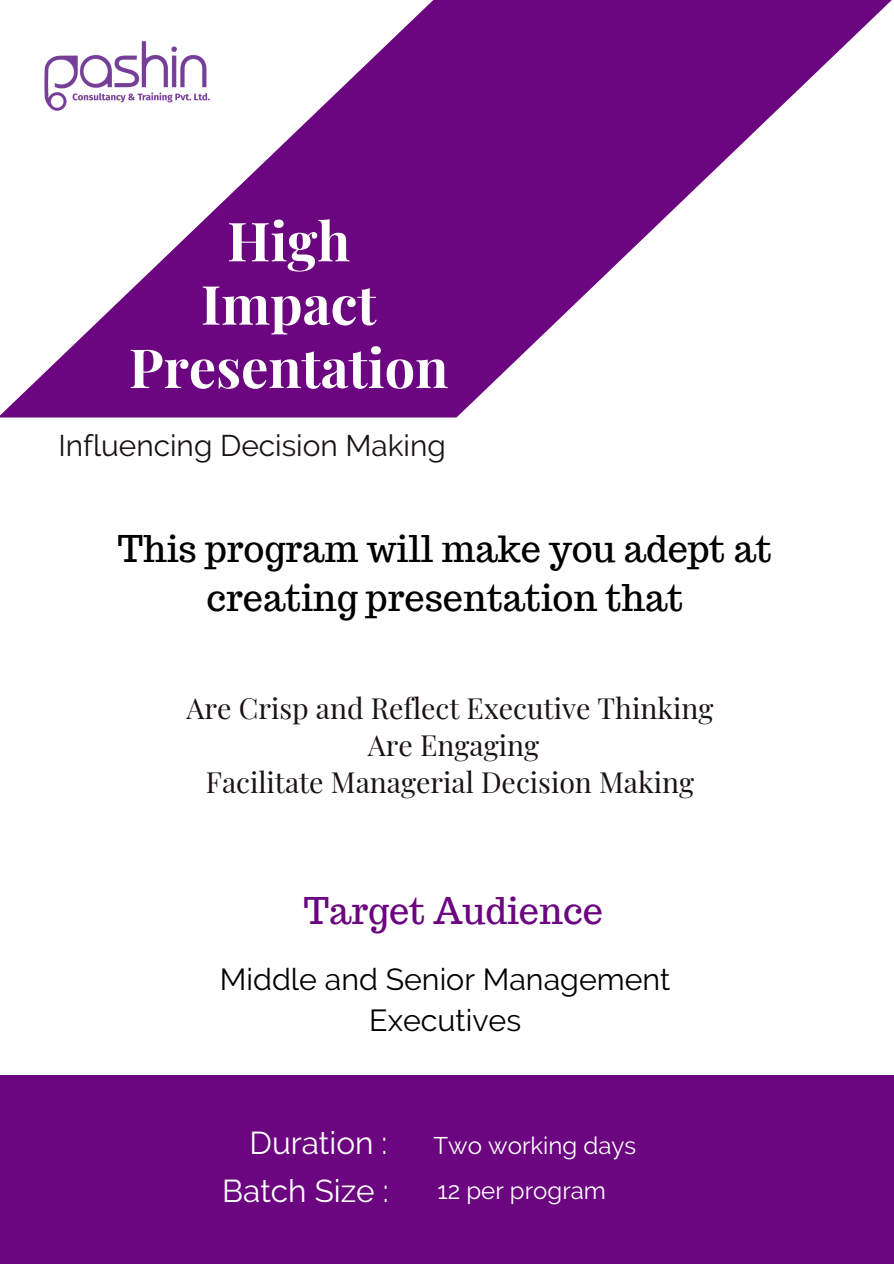
<style>
.page{position:relative;width:894px;height:1264px;background:#fff}
.page>*{position:absolute;margin:0;border:0;box-sizing:border-box;transform-origin:0 0}
.t1{font:700 54px/63.3px "Playfair Display";color:#fff;text-align:center}
.t2{font:36px/49.5px "Trocchi";color:#000;text-align:center}
.t3{font:36px "Trocchi";color:#6b0580}
.t4{font:31.5px "Raleway";color:#fff}
.t5{font:30.3px/41.2px "Raleway";color:#000;text-align:center}
.t6{font:29.85px "Raleway";color:#191315}
.t7{font:28.5px/37.3px "Playfair Display";color:#191315;text-align:center}
.t8{font:24px/45.2px "Raleway";color:#fff}
</style>
<div class="page">
<svg style="left:0;top:0;width:892px;height:417px;fill:#6b0580"></svg>
<div style="left:0;top:1075px;width:893px;height:188px;background:#6b0580"></div>
<img style="left:35px;top:36px;width:188px;height:79px">
<h1 class="t1" style="left:129px;top:207px;width:321px">High<br>Impact<br>Presentation</h1>
<p class="t6" style="left:58px;top:428px;width:389px">Influencing Decision Making</p>
<p class="t2" style="left:118px;top:523px;width:655px">This program will make you adept at creating presentation that</p>
<p class="t7" style="left:186px;top:688px;width:528px">Are Crisp and Reflect Executive Thinking<br>Are Engaging<br>Facilitate Managerial Decision Making</p>
<p class="t3" style="left:304px;top:887px;width:300px">Target Audience</p>
<p class="t5" style="left:220px;top:958px;width:452px">Middle and Senior Management<br>Executives</p>
<p class="t4" style="left:249px;top:1124px;width:139px">Duration :</p>
<p class="t8" style="left:433px;top:1122px;width:204px">Two working days<br>12 per program</p>
<p class="t4" style="left:222px;top:1172px;width:168px">Batch Size :</p>
</div>
